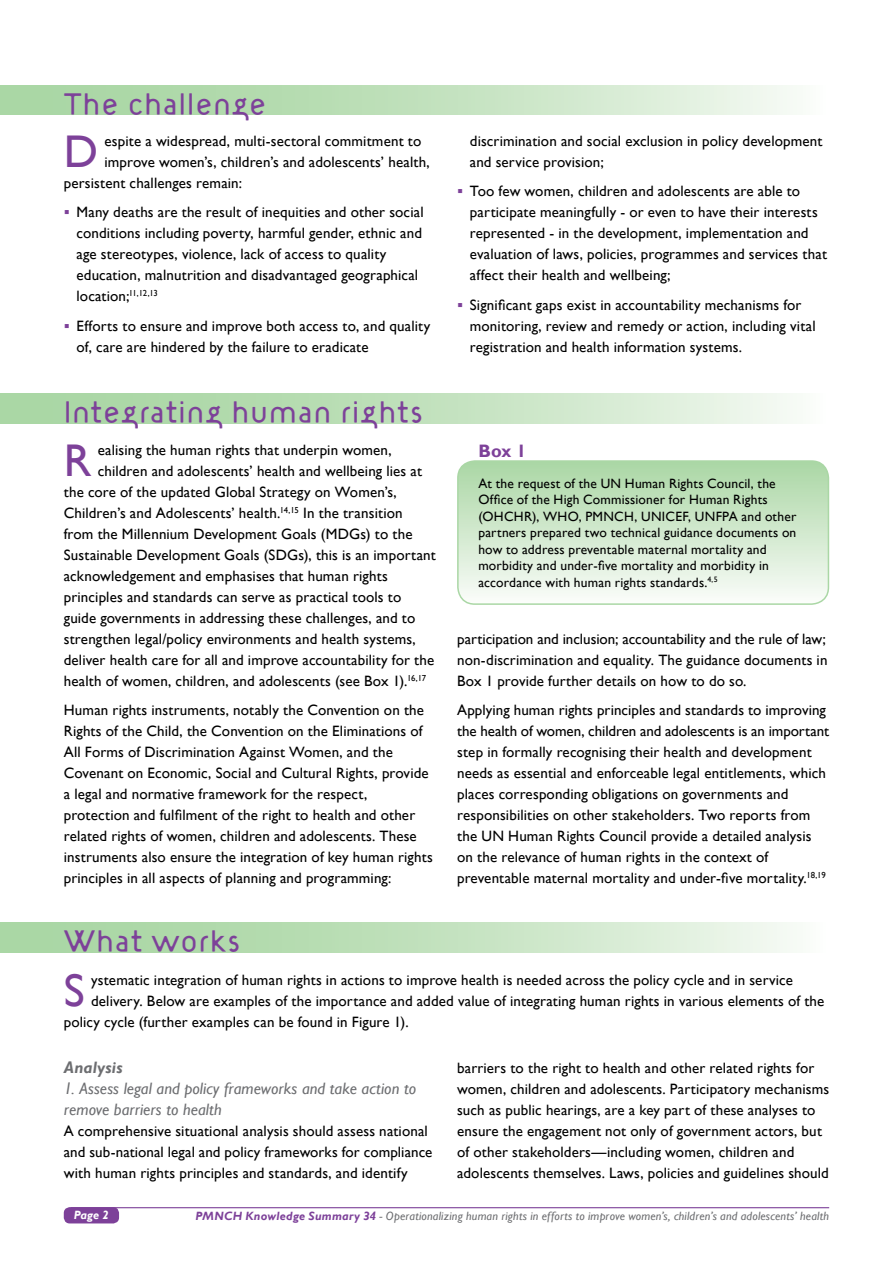
<style>
.page{position:relative;width:893px;height:1263px;background:#fff}
.page>*{position:absolute;margin:0;border:0;box-sizing:border-box;transform-origin:0 0}
.t1{font:45.75px "Gill Sans";color:#7d4199}
.t2{font:300 33px "Target";letter-spacing:.005em;color:#7d4199}
.t3{font:700 18px "Gill Sans";color:#7d4199}
.t4{font:italic 16.5px/21px "Gill Sans";letter-spacing:.005em;color:#6d6e71}
.t5{font:italic 700 16.5px "Gill Sans";letter-spacing:.01em;color:#6d6e71}
.t6{font:15px/21px "Gill Sans";letter-spacing:.01em;color:#000}
.t7{font:13.5px/16.5px "Gill Sans";letter-spacing:.015em;color:#000}
.t8{font:italic 12px "Gill Sans";letter-spacing:.015em;color:#6d6e71}
.t9{font:italic 700 12px "Gill Sans";color:#fff}
.s1{font-weight:700;color:#7d4199}
</style>
<div class="page">
<div style="left:64px;top:1207px;width:55px;height:16px;background:#7d4199;border-radius:6px"></div>
<hr style="left:71px;top:1207px;width:758px;height:1px;background:#7d4199">
<div style="left:0;top:923px;width:829px;height:29px;background:linear-gradient(to right,#9dd097,#f0f7ee)"></div>
<div style="left:0;top:85px;width:829px;height:30px;background:linear-gradient(to right,#9dd097,#f0f7ee)"></div>
<svg style="left:458px;top:461px;width:370px;height:143px;background:#d2e9ce"></svg>
<div style="left:457px;top:460px;width:372px;height:145px;border:2px solid #aad7a5;border-radius:17px"></div>
<div style="left:0;top:393px;width:829px;height:30px;background:linear-gradient(to right,#9dd097,#f0f7ee)"></div>
<h2 class="t2" style="left:64px;top:84px;width:204px">The challenge</h2>
<h1 class="t1" style="left:64px;top:125px;width:36px">D</h1>
<p class="t6" style="left:104px;top:131px;width:318px">espite a widespread, multi-sectoral commitment to</p>
<p class="t6" style="left:104px;top:152px;width:327px">improve women’s, children’s and adolescents’ health,</p>
<p class="t6" style="left:64px;top:173px;width:180px">persistent challenges remain:</p>
<p class="t6" style="left:77px;top:202px;width:349px">Many deaths are the result of inequities and other social conditions including poverty, harmful gender, ethnic and age stereotypes, violence, lack of access to quality education, malnutrition and disadvantaged geographical location;<sup>11,12,13</sup></p>
<p class="t6" style="left:77px;top:316px;width:355px">Efforts to ensure and improve both access to, and quality of, care are hindered by the failure to eradicate</p>
<h2 class="t2" style="left:64px;top:393px;width:361px">Integrating human rights</h2>
<h1 class="t1" style="left:64px;top:434px;width:29px">R</h1>
<p class="t6" style="left:98px;top:439px;width:295px">ealising the human rights that underpin women,</p>
<p class="t6" style="left:98px;top:460px;width:326px">children and adolescents’ health and wellbeing lies at</p>
<p class="t6" style="left:64px;top:481px;width:335px">the core of the updated Global Strategy on Women’s,</p>
<p class="t6" style="left:64px;top:502px;width:340px">Children’s and Adolescents’ health.<sup>14,15</sup> In the transition</p>
<p class="t6" style="left:64px;top:523px;width:350px">from the Millennium Development Goals (MDGs) to the</p>
<p class="t6" style="left:64px;top:544px;width:374px">Sustainable Development Goals (SDGs), this is an important</p>
<p class="t6" style="left:64px;top:565px;width:326px">acknowledgement and emphasises that human rights</p>
<p class="t6" style="left:64px;top:586px;width:339px">principles and standards can serve as practical tools to</p>
<p class="t6" style="left:64px;top:607px;width:353px">guide governments in addressing these challenges, and to</p>
<p class="t6" style="left:64px;top:628px;width:354px">strengthen legal/policy environments and health systems,</p>
<p class="t6" style="left:64px;top:649px;width:372px">deliver health care for all and improve accountability for the</p>
<p class="t6" style="left:64px;top:670px;width:364px">health of women, children, and adolescents (see Box 1).<sup>16,17</sup></p>
<p class="t6" style="left:64px;top:700px;width:371px">Human rights instruments, notably the Convention on the Rights of the Child, the Convention on the Eliminations of All Forms of Discrimination Against Women, and the Covenant on Economic, Social and Cultural Rights, provide a legal and normative framework for the respect, protection and fulfilment of the right to health and other related rights of women, children and adolescents. These instruments also ensure the integration of key human rights principles in all aspects of planning and programming:</p>
<h2 class="t2" style="left:64px;top:922px;width:179px">What works</h2>
<p class="t6" style="left:470px;top:131px;width:354px">discrimination and social exclusion in policy development and service provision;</p>
<p class="t6" style="left:470px;top:181px;width:359px">Too few women, children and adolescents are able to participate meaningfully - or even to have their interests represented - in the development, implementation and evaluation of laws, policies, programmes and services that affect their health and wellbeing;</p>
<p class="t6" style="left:470px;top:295px;width:347px">Significant gaps exist in accountability mechanisms for monitoring, review and remedy or action, including vital registration and health information systems.</p>
<p class="t3" style="left:478px;top:440px;width:49px">Box 1</p>
<p class="t7" style="left:478px;top:475px;width:319px">At the request of the UN Human Rights Council, the Office of the High Commissioner for Human Rights (OHCHR), WHO, PMNCH, UNICEF, UNFPA and other partners prepared two technical guidance documents on how to address preventable maternal mortality and morbidity and under-five mortality and morbidity in accordance with human rights standards.<sup>4,5</sup></p>
<p class="t6" style="left:457px;top:628px;width:372px;text-align:justify">participation and inclusion; accountability and the rule of law; non-discrimination and equality. The guidance documents in Box 1 provide further details on how to do so.</p>
<p class="t6" style="left:457px;top:700px;width:374px">Applying human rights principles and standards to improving the health of women, children and adolescents is an important step in formally recognising their health and development needs as essential and enforceable legal entitlements, which places corresponding obligations on governments and responsibilities on other stakeholders. Two reports from the UN Human Rights Council provide a detailed analysis on the relevance of human rights in the context of preventable maternal mortality and under-five mortality.<sup>18,19</sup></p>
<h1 class="t1" style="left:64px;top:964px;width:22px">S</h1>
<p class="t6" style="left:91px;top:970px;width:703px">ystematic integration of human rights in actions to improve health is needed across the policy cycle and in service</p>
<p class="t6" style="left:91px;top:991px;width:735px">delivery. Below are examples of the importance and added value of integrating human rights in various elements of the</p>
<p class="t6" style="left:64px;top:1012px;width:346px">policy cycle (further examples can be found in Figure 1).</p>
<p class="t6" style="left:457px;top:1058px;width:374px">barriers to the right to health and other related rights for women, children and adolescents. Participatory mechanisms such as public hearings, are a key part of these analyses to ensure the engagement not only of government actors, but of other stakeholders—including women, children and adolescents themselves. Laws, policies and guidelines should</p>
<p class="t5" style="left:64px;top:1058px;width:60px">Analysis</p>
<p class="t4" style="left:64px;top:1078px;width:354px">1. Assess legal and policy frameworks and take action to remove barriers to health</p>
<p class="t6" style="left:64px;top:1121px;width:370px">A comprehensive situational analysis should assess national and sub-national legal and policy frameworks for compliance with human rights principles and standards, and identify</p>
<p class="t9" style="left:74px;top:1208px;width:36px">Page 2</p>
<p class="t8" style="left:195px;top:1209px;width:635px"><span class="s1">PMNCH Knowledge Summary 34</span> - Operationalizing human rights in efforts to improve women’s, children’s and adolescents’ health</p>
</div>
